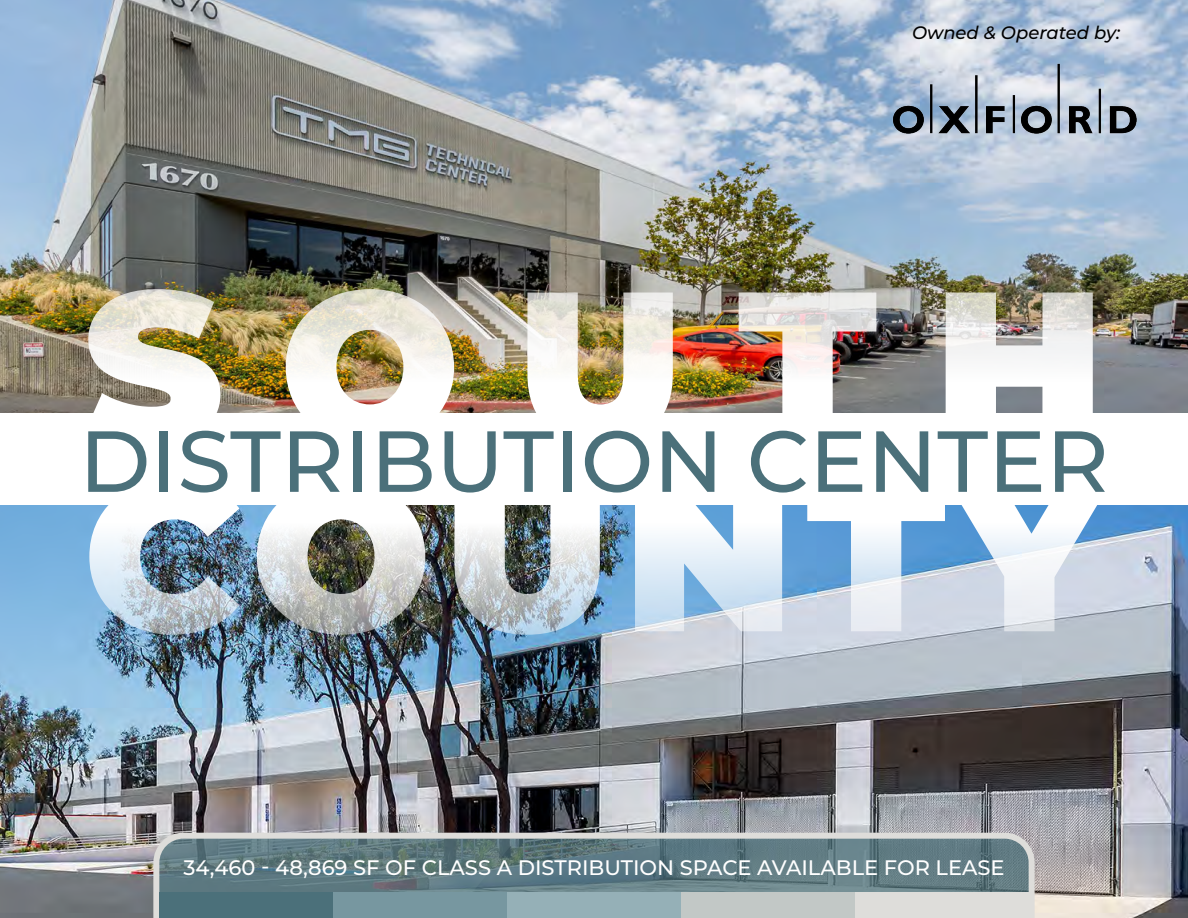
<style>
.page{position:relative;width:1188px;height:918px;background:#fff}
.page>*{position:absolute;margin:0;border:0;box-sizing:border-box;transform-origin:0 0}
.t1{font:900 213.15px/189.6px "Montserrat";letter-spacing:.055em;color:#fff}
.t2{font:500 86.4px "Montserrat";color:#4b707a}
.t3{font:500 21px "Montserrat";color:#fff}
.t4{font:italic 500 18px "Montserrat";color:#000}
</style>
<div class="page">
<img style="left:0;top:505px;width:1188px;height:413px">
<img style="left:0;top:0;width:1188px;height:413px">
<svg style="left:153px;top:833px;width:882px;height:85px;background:#6d858b"></svg>
<div style="left:159px;top:892px;width:174px;height:26px;background:#4b707a"></div>
<div style="left:333px;top:892px;width:174px;height:26px;background:#7797a0"></div>
<div style="left:507px;top:892px;width:174px;height:26px;background:#95b0b7"></div>
<div style="left:681px;top:892px;width:174px;height:26px;background:#c2c8c6"></div>
<div style="left:855px;top:892px;width:174px;height:26px;background:#deddda"></div>
<img style="left:814px;top:0;width:374px;height:236px">
<p class="t4" style="left:912px;top:20px;width:210px">Owned &amp; Operated by:</p>
<h1 class="t1" style="left:83px;top:258px;width:1023px">SOUTH<br>COUNTY</h1>
<h2 class="t2" style="left:79px;top:401px;width:1031px">DISTRIBUTION CENTER</h2>
<p class="t3" style="left:183px;top:853px;width:823px">34,460 - 48,869 SF OF CLASS A DISTRIBUTION SPACE AVAILABLE FOR LEASE</p>
</div>
